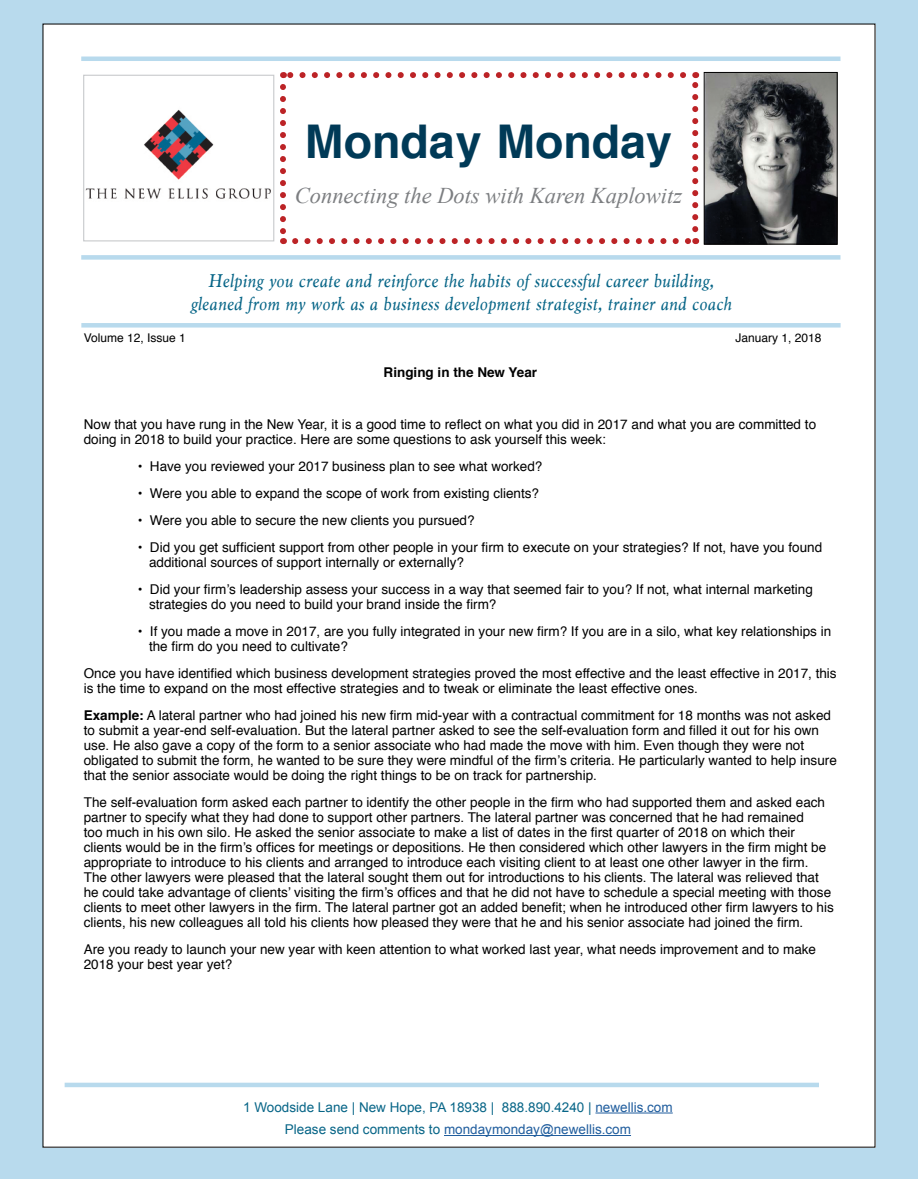
<style>
.page{position:relative;width:918px;height:1179px;background:#b8daed}
.page>*{position:absolute;margin:0;border:0;box-sizing:border-box;transform-origin:0 0}
.t1{font:700 46.5px "Helvetica";color:#003a57}
.t2{font:italic 22.5px "Times New Roman";color:#7c7e81}
.t3{font:italic 19.5px/23.4px "Marion";letter-spacing:.02em;color:#076587;text-align:center}
.t4{font:13.5px/15px "Helvetica";color:#000}
.t5{font:13.5px/22.5px "Arial";color:#076587;text-align:center}
.t6{font:700 13.5px "Helvetica";color:#000}
.t7{font:12px "Helvetica";color:#000}
.s1{font-weight:700}
.s2{color:#215e9e}
</style>
<div class="page">
<div style="left:43px;top:24px;width:832px;height:1123px;background:#fff"></div>
<hr style="left:595px;top:1113px;width:78px;height:1px;background:#215e9e">
<hr style="left:444px;top:1135px;width:187px;height:1px;background:#215e9e">
<img style="left:85px;top:109px;width:186px;height:90px">
<img style="left:706px;top:74px;width:130px;height:168px">
<div style="left:704px;top:72px;width:134px;height:172px;border:1px solid #000"></div>
<hr style="left:81px;top:57px;width:760px;height:4px;background:#b8daed">
<div style="left:81px;top:255px;width:760px;height:5px;background:#b8daed"></div>
<div style="left:81px;top:323px;width:760px;height:5px;background:#b8daed"></div>
<hr style="left:65px;top:1083px;width:754px;height:4px;background:#b8daed">
<svg style="left:295px;top:238px;width:394px;height:6px"></svg>
<svg style="left:280px;top:87px;width:6px;height:157px"></svg>
<svg style="left:692px;top:72px;width:6px;height:157px"></svg>
<svg style="left:283px;top:72px;width:400px;height:6px"></svg>
<div style="left:83px;top:75px;width:191px;height:166px;border:1px solid #c8cacc"></div>
<h1 class="t1" style="left:305px;top:104px;width:369px">Monday Monday</h1>
<h2 class="t2" style="left:295px;top:180px;width:389px">Connecting the Dots with Karen Kaplowitz</h2>
<h3 class="t3" style="left:191px;top:268px;width:542px">Helping you create and reinforce the habits of successful career building, gleaned from my work as a business development strategist, trainer and coach</h3>
<p class="t7" style="left:84px;top:329px;width:104px">Volume 12, Issue 1</p>
<p class="t7" style="left:736px;top:329px;width:88px">January 1, 2018</p>
<p class="t6" style="left:384px;top:361px;width:155px">Ringing in the New Year</p>
<p class="t4" style="left:84px;top:417px;width:734px">Now that you have rung in the New Year, it is a good time to reflect on what you did in 2017 and what you are committed to doing in 2018 to build your practice. Here are some questions to ask yourself this week:</p>
<p class="t4" style="left:138px;top:459px;width:406px">• Have you reviewed your 2017 business plan to see what worked?</p>
<p class="t4" style="left:138px;top:486px;width:403px">• Were you able to expand the scope of work from existing clients?</p>
<p class="t4" style="left:138px;top:513px;width:338px">• Were you able to secure the new clients you pursued?</p>
<p class="t4" style="left:149px;top:540px;width:675px;text-indent:-11px">• Did you get sufficient support from other people in your firm to execute on your strategies? If not, have you found additional sources of support internally or externally?</p>
<p class="t4" style="left:149px;top:582px;width:665px;text-indent:-11px">• Did your firm’s leadership assess your success in a way that seemed fair to you? If not, what internal marketing strategies do you need to build your brand inside the firm?</p>
<p class="t4" style="left:149px;top:624px;width:684px;text-indent:-11px">• If you made a move in 2017, are you fully integrated in your new firm? If you are in a silo, what key relationships in the firm do you need to cultivate?</p>
<p class="t4" style="left:84px;top:666px;width:754px">Once you have identified which business development strategies proved the most effective and the least effective in 2017, this is the time to expand on the most effective strategies and to tweak or eliminate the least effective ones.</p>
<p class="t4" style="left:84px;top:708px;width:755px"><span class="s1">Example:</span> A lateral partner who had joined his new firm mid-year with a contractual commitment for 18 months was not asked to submit a year-end self-evaluation. But the lateral partner asked to see the self-evaluation form and filled it out for his own use. He also gave a copy of the form to a senior associate who had made the move with him. Even though they were not obligated to submit the form, he wanted to be sure they were mindful of the firm’s criteria. He particularly wanted to help insure that the senior associate would be doing the right things to be on track for partnership.</p>
<p class="t4" style="left:84px;top:795px;width:752px">The self-evaluation form asked each partner to identify the other people in the firm who had supported them and asked each partner to specify what they had done to support other partners. The lateral partner was concerned that he had remained<br>too much in his own silo. He asked the senior associate to make a list of dates in the first quarter of 2018 on which their clients would be in the firm’s offices for meetings or depositions. He then considered which other lawyers in the firm might be appropriate to introduce to his clients and arranged to introduce each visiting client to at least one other lawyer in the firm.<br>The other lawyers were pleased that the lateral sought them out for introductions to his clients. The lateral was relieved that he could take advantage of clients’ visiting the firm’s offices and that he did not have to schedule a special meeting with those clients to meet other lawyers in the firm. The lateral partner got an added benefit; when he introduced other firm lawyers to his clients, his new colleagues all told his clients how pleased they were that he and his senior associate had joined the firm.</p>
<p class="t4" style="left:84px;top:942px;width:734px">Are you ready to launch your new year with keen attention to what worked last year, what needs improvement and to make<br>2018 your best year yet?</p>
<p class="t5" style="left:243px;top:1096px;width:431px">1 Woodside Lane | New Hope, PA 18938 | 888.890.4240 | <span class="s2">newellis.com<br></span>Please send comments to <span class="s2">mondaymonday@newellis.com</span></p>
</div>
